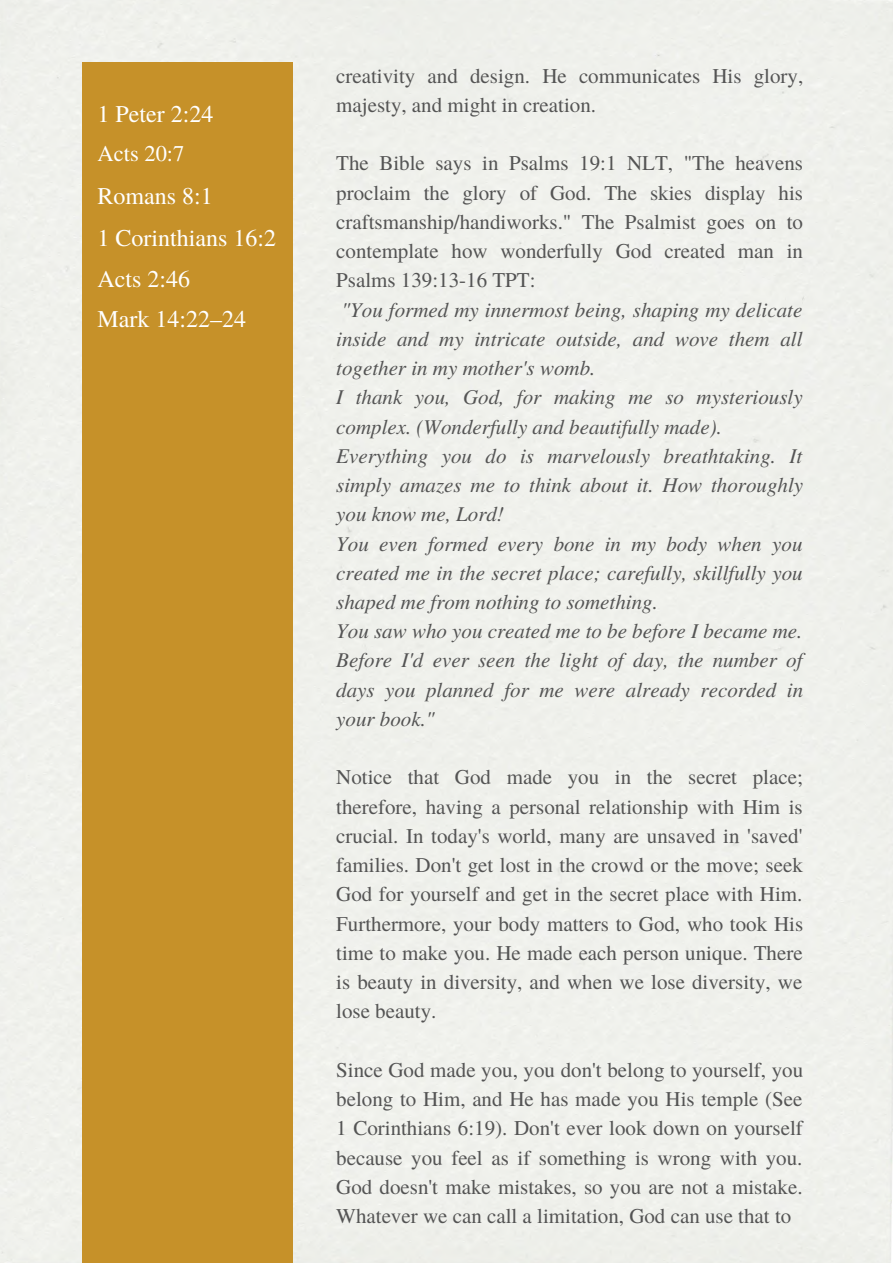
<style>
.page{position:relative;width:893px;height:1264px;background:#fff}
.page>*{position:absolute;margin:0;border:0;box-sizing:border-box;transform-origin:0 0}
.t1{font:24px/40.7px "Te X Gyre Termes";color:#fff}
.t2{font:22.5px "Te X Gyre Termes";color:#fff}
.t3{font:21px/29.2px "Te X Gyre Termes";color:#545454;text-align:justify}
.t4{font:italic 21px/29.2px "Te X Gyre Termes";color:#545454}
</style>
<div class="page">
<div style="left:0;top:0;width:892px;height:1262px;background:#eff1ec"></div>
<div style="left:82px;top:62px;width:210px;height:1200px;background:#c69129"></div>
<p class="t1" style="left:98px;top:92px;width:117px">1 Peter 2:24</p>
<p class="t2" style="left:98px;top:137px;width:88px">Acts 20:7</p>
<p class="t1" style="left:98px;top:175px;width:117px">Romans 8:1</p>
<p class="t1" style="left:98px;top:216px;width:180px">1 Corinthians 16:2<br>Acts 2:46<br>Mark 14:22–24</p>
<p class="t3" style="left:336px;top:60px;width:468px">creativity and design. He communicates His glory, majesty, and might in creation.</p>
<p class="t3" style="left:336px;top:148px;width:468px">The Bible says in Psalms 19:1 NLT, "The heavens proclaim the glory of God. The skies display his craftsmanship/handiworks." The Psalmist goes on to contemplate how wonderfully God created man in Psalms 139:13-16 TPT:</p>
<p class="t4" style="left:336px;top:293px;width:468px">"You formed my innermost being, shaping my delicate inside and my intricate outside, and wove them all together in my mother's womb.<br>I thank you, God, for making me so mysteriously complex. (Wonderfully and beautifully made).<br>Everything you do is marvelously breathtaking. It simply amazes me to think about it. How thoroughly you know me, Lord!<br>You even formed every bone in my body when you created me in the secret place; carefully, skillfully you shaped me from nothing to something.<br>You saw who you created me to be before I became me.<br>Before I'd ever seen the light of day, the number of days you planned for me were already recorded in your book."</p>
<p class="t3" style="left:336px;top:761px;width:468px">Notice that God made you in the secret place; therefore, having a personal relationship with Him is crucial. In today's world, many are unsaved in 'saved' families. Don't get lost in the crowd or the move; seek God for yourself and get in the secret place with Him.<br>Furthermore, your body matters to God, who took His time to make you. He made each person unique. There is beauty in diversity, and when we lose diversity, we lose beauty.</p>
<p class="t3" style="left:336px;top:1054px;width:468px">Since God made you, you don't belong to yourself, you belong to Him, and He has made you His temple (See 1 Corinthians 6:19). Don't ever look down on yourself because you feel as if something is wrong with you.<br>God doesn't make mistakes, so you are not a mistake.<br>Whatever we can call a limitation, God can use that to</p>
</div>
